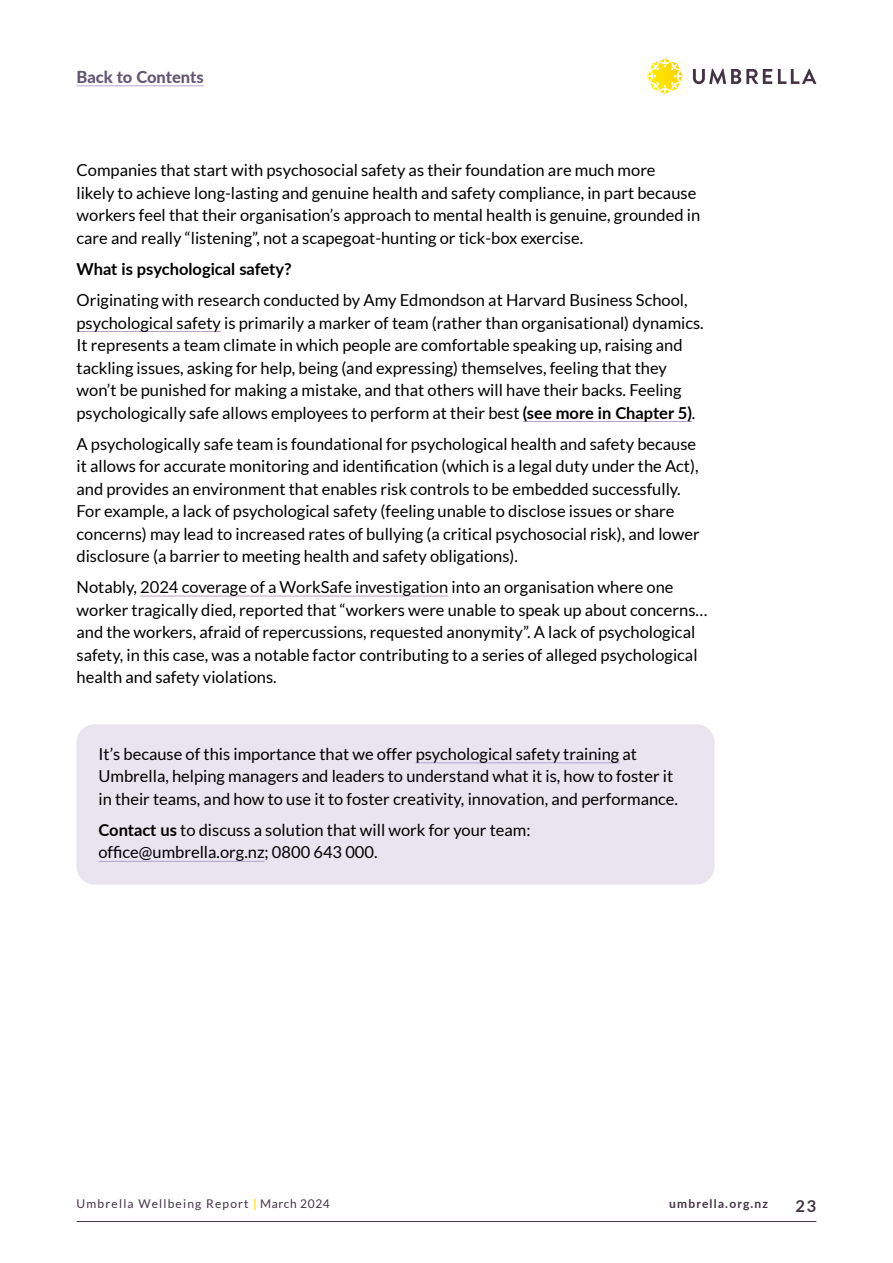
<style>
.page{position:relative;width:893px;height:1263px;background:#fff}
.page>*{position:absolute;margin:0;border:0;box-sizing:border-box;transform-origin:0 0}
.t1{font:16.5px/22.5px "Lato";color:#000}
.t2{font:700 16.5px "Lato";color:#000}
.t3{font:800 16.5px "Lato";letter-spacing:-.005em;color:#635772}
.t4{font:700 16.5px "Lato";color:#433344}
.t5{font:12px "Lato";letter-spacing:.1em;color:#433344}
.t6{font:700 12px "Lato";letter-spacing:.1em;color:#433344}
.s1{font-weight:700}
.s2{font-weight:700;color:#fedf00}
</style>
<div class="page">
<hr style="left:77px;top:1221px;width:739px;height:1px;background:#433344">
<svg style="left:647px;top:58px;width:36px;height:36px"></svg>
<svg style="left:693px;top:69px;width:79px;height:15px"></svg>
<svg style="left:778px;top:69px;width:38px;height:15px"></svg>
<hr style="left:77px;top:85px;width:127px;height:1px;background:#b4a5c8">
<div style="left:77px;top:724px;width:637px;height:160px;background:#e8e4f0;border-radius:18px"></div>
<hr style="left:77px;top:331px;width:144px;height:1px;background:#b4a5c8">
<hr style="left:523px;top:421px;width:169px;height:1px;background:#b4a5c8">
<hr style="left:140px;top:596px;width:308px;height:1px;background:#b4a5c8">
<hr style="left:416px;top:762px;width:203px;height:1px;background:#b4a5c8">
<hr style="left:98px;top:861px;width:167px;height:1px;background:#b4a5c8">
<p class="t3" style="left:77px;top:70px;width:128px">Back to Contents</p>
<p class="t1" style="left:77px;top:160px;width:625px">Companies that start with psychosocial safety as their foundation are much more<br>likely to achieve long-lasting and genuine health and safety compliance, in part because workers feel that their organisation’s approach to mental health is genuine, grounded in care and really “listening”, not a scapegoat-hunting or tick-box exercise.</p>
<p class="t2" style="left:77px;top:257px;width:217px">What is psychological safety?</p>
<p class="t1" style="left:77px;top:289px;width:629px">Originating with research conducted by Amy Edmondson at Harvard Business School, psychological safety is primarily a marker of team (rather than organisational) dynamics.<br>It represents a team climate in which people are comfortable speaking up, raising and tackling issues, asking for help, being (and expressing) themselves, feeling that they won’t be punished for making a mistake, and that others will have their backs. Feeling psychologically safe allows employees to perform at their best <span class="s1">(see more in Chapter 5)</span>.</p>
<p class="t1" style="left:77px;top:433px;width:625px">A psychologically safe team is foundational for psychological health and safety because it allows for accurate monitoring and identification (which is a legal duty under the Act), and provides an environment that enables risk controls to be embedded successfully.<br>For example, a lack of psychological safety (feeling unable to disclose issues or share concerns) may lead to increased rates of bullying (a critical psychosocial risk), and lower disclosure (a barrier to meeting health and safety obligations).</p>
<p class="t1" style="left:77px;top:577px;width:632px">Notably, 2024 coverage of a WorkSafe investigation into an organisation where one worker tragically died, reported that “workers were unable to speak up about concerns… and the workers, afraid of repercussions, requested anonymity”. A lack of psychological safety, in this case, was a notable factor contributing to a series of alleged psychological health and safety violations.</p>
<p class="t1" style="left:98px;top:743px;width:581px">It’s because of this importance that we offer psychological safety training at<br>Umbrella, helping managers and leaders to understand what it is, how to foster it in their teams, and how to use it to foster creativity, innovation, and performance.</p>
<p class="t1" style="left:98px;top:819px;width:434px"><span class="s1">Contact us</span> to discuss a solution that will work for your team: office@umbrella.org.nz; 0800 643 000.</p>
<p class="t5" style="left:77px;top:1199px;width:255px">Umbrella Wellbeing Report <span class="s2">|</span> March 2024</p>
<p class="t6" style="left:669px;top:1199px;width:100px">umbrella.org.nz</p>
<p class="t4" style="left:795px;top:1193px;width:22px">23</p>
</div>
